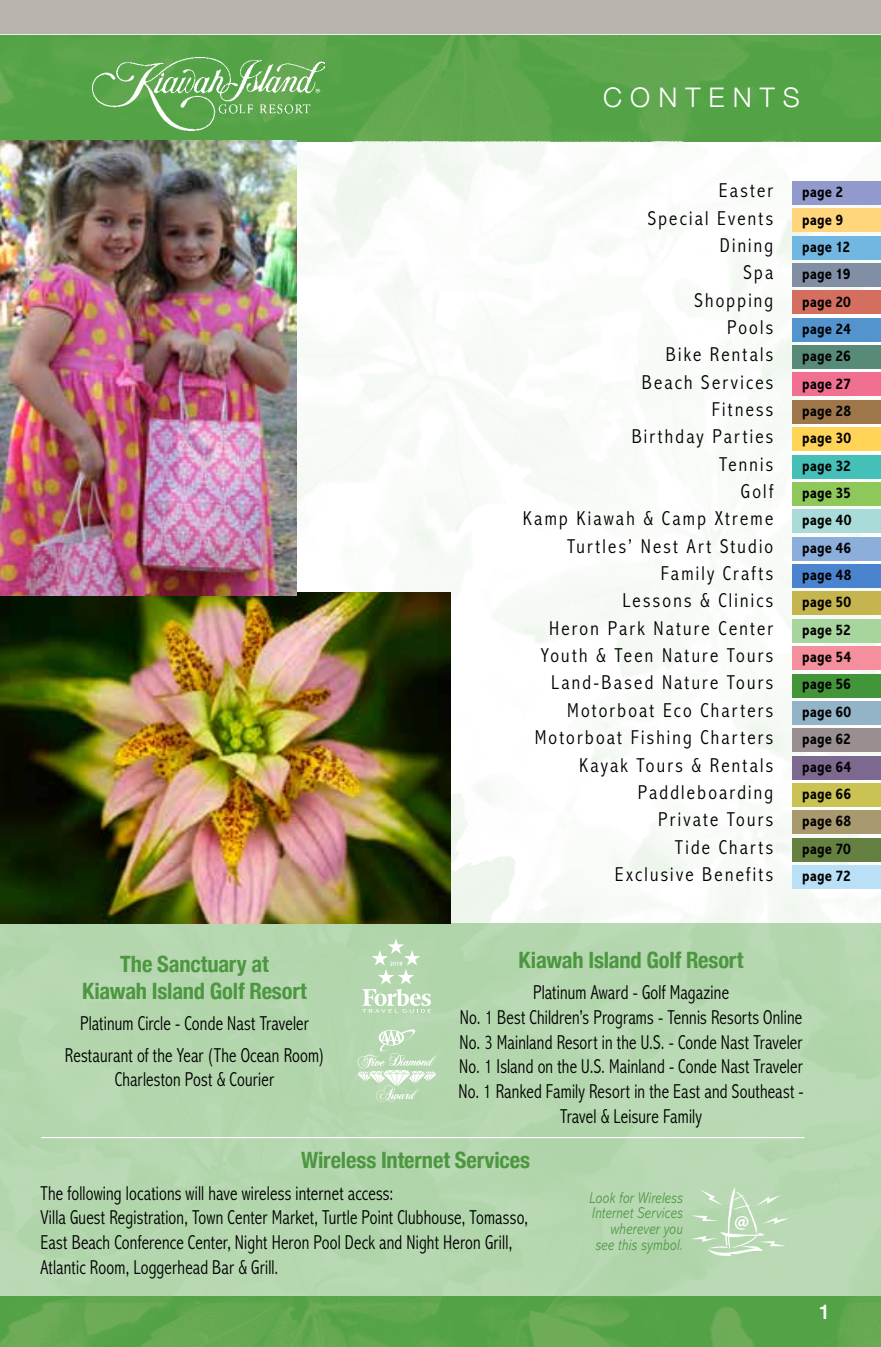
<style>
.page{position:relative;width:881px;height:1347px;background:#fff}
.page>*{position:absolute;margin:0;border:0;box-sizing:border-box;transform-origin:0 0}
.t1{font:300 27px "Helvetica Neue";letter-spacing:.3em;color:#fff}
.t2{font:700 condensed 22.5px/27px "Helvetica Neue";letter-spacing:-.01em;color:#4c9740;text-align:center}
.t3{font:300 condensed 20.25px/24.8px "Abadi MT Pro";letter-spacing:.015em;color:#000;text-align:center;scale:.9 1}
.t4{font:300 condensed 20.25px "Abadi MT Pro";letter-spacing:.11em;color:#000}
.t5{font:300 condensed 20.25px "Abadi MT Pro";letter-spacing:.105em;color:#000}
.t6{font:300 condensed 20.25px "Abadi MT Pro";letter-spacing:.015em;color:#000}
.t7{font:500 20.25px "Helvetica Neue";color:#fff}
.t8{font:700 condensed 15.75px "Abadi MT Pro";letter-spacing:.015em;color:#000}
.t9{font:italic 300 15.75px/15.8px "Abadi MT Pro";letter-spacing:.015em;color:#4c9740;text-align:right;scale:.85 1}
</style>
<div class="page">
<img style="left:296px;top:141px;width:585px;height:782px">
<img style="left:0;top:1302px;width:881px;height:45px">
<img style="left:0;top:35px;width:881px;height:106px">
<div style="left:793px;top:591px;width:88px;height:24px;background:#c5b54e"></div>
<div style="left:793px;top:838px;width:88px;height:24px;background:#648141"></div>
<div style="left:793px;top:236px;width:88px;height:23px;background:#71b7e1"></div>
<div style="left:793px;top:263px;width:88px;height:24px;background:#808fa4"></div>
<div style="left:793px;top:290px;width:88px;height:24px;background:#d46f5f"></div>
<div style="left:793px;top:318px;width:88px;height:24px;background:#5394cf"></div>
<div style="left:793px;top:345px;width:88px;height:24px;background:#588a78"></div>
<div style="left:793px;top:646px;width:88px;height:24px;background:#f58f9d"></div>
<div style="left:793px;top:673px;width:88px;height:24px;background:#439539"></div>
<div style="left:793px;top:208px;width:88px;height:24px;background:#ffd67b"></div>
<div style="left:793px;top:537px;width:88px;height:23px;background:#8caedb"></div>
<div style="left:793px;top:728px;width:88px;height:24px;background:#998f91"></div>
<div style="left:793px;top:701px;width:88px;height:24px;background:#93b3c7"></div>
<div style="left:793px;top:372px;width:88px;height:24px;background:#f16f90"></div>
<div style="left:793px;top:482px;width:88px;height:24px;background:#8ec85a"></div>
<div style="left:793px;top:181px;width:88px;height:24px;background:#929acd"></div>
<div style="left:793px;top:783px;width:88px;height:24px;background:#cac354"></div>
<div style="left:793px;top:810px;width:88px;height:24px;background:#a8996e"></div>
<div style="left:793px;top:865px;width:88px;height:24px;background:#b9e0f7"></div>
<div style="left:793px;top:756px;width:88px;height:23px;background:#7d6990"></div>
<div style="left:793px;top:427px;width:88px;height:24px;background:#ffd457"></div>
<div style="left:793px;top:509px;width:88px;height:24px;background:#a9dcd8"></div>
<div style="left:793px;top:400px;width:88px;height:24px;background:#9f764a"></div>
<div style="left:793px;top:454px;width:88px;height:24px;background:#45c0b9"></div>
<div style="left:793px;top:564px;width:88px;height:24px;background:#4a84ce"></div>
<div style="left:793px;top:619px;width:88px;height:24px;background:#a8d59e"></div>
<img style="left:93px;top:57px;width:232px;height:73px">
<div style="left:0;top:0;width:881px;height:33px;background:#b8b3ad"></div>
<div style="left:0;top:923px;width:881px;height:379px;background:#b5d7af"></div>
<img style="left:0;top:592px;width:450px;height:331px">
<img style="left:0;top:140px;width:296px;height:456px">
<hr style="left:41px;top:1137px;width:763px;height:1px;background:#fff">
<svg style="left:691px;top:1187px;width:98px;height:69px"></svg>
<svg style="left:357px;top:1029px;width:79px;height:73px"></svg>
<svg style="left:362px;top:939px;width:69px;height:73px"></svg>
<h1 class="t1" style="left:603px;top:76px;width:198px">CONTENTS</h1>
<p class="t2" style="left:82px;top:949px;width:226px">The Sanctuary at<br>Kiawah Island Golf Resort</p>
<p class="t3" style="left:65px;top:1008px;width:289px;line-height:31.3px">Platinum Circle - Conde Nast Traveler<br>Restaurant of the Year (The Ocean Room)</p>
<p class="t3" style="left:115px;top:1068px;width:178px">Charleston Post &amp; Courier</p>
<p class="t6" style="left:719px;top:180px;width:56px">Easter</p>
<p class="t8" style="left:802px;top:183px;width:43px">page 2</p>
<p class="t4" style="left:648px;top:207px;width:127px">Special Events</p>
<p class="t8" style="left:802px;top:211px;width:43px">page 9</p>
<p class="t6" style="left:720px;top:234px;width:55px">Dining</p>
<p class="t8" style="left:802px;top:238px;width:50px">page 12</p>
<p class="t6" style="left:743px;top:262px;width:31px">Spa</p>
<p class="t8" style="left:802px;top:265px;width:50px">page 19</p>
<p class="t4" style="left:694px;top:289px;width:80px">Shopping</p>
<p class="t8" style="left:802px;top:293px;width:50px">page 20</p>
<p class="t6" style="left:727px;top:316px;width:48px">Pools</p>
<p class="t8" style="left:802px;top:320px;width:50px">page 24</p>
<p class="t4" style="left:666px;top:344px;width:109px">Bike Rentals</p>
<p class="t8" style="left:802px;top:347px;width:50px">page 26</p>
<p class="t4" style="left:642px;top:371px;width:133px">Beach Services</p>
<p class="t8" style="left:802px;top:375px;width:50px">page 27</p>
<p class="t4" style="left:712px;top:398px;width:63px">Fitness</p>
<p class="t8" style="left:802px;top:402px;width:50px">page 28</p>
<p class="t4" style="left:632px;top:426px;width:143px">Birthday Parties</p>
<p class="t8" style="left:802px;top:429px;width:50px">page 30</p>
<p class="t6" style="left:719px;top:453px;width:56px">Tennis</p>
<p class="t8" style="left:802px;top:457px;width:50px">page 32</p>
<p class="t6" style="left:741px;top:480px;width:34px">Golf</p>
<p class="t8" style="left:802px;top:484px;width:50px">page 35</p>
<p class="t4" style="left:523px;top:508px;width:252px">Kamp Kiawah &amp; Camp Xtreme</p>
<p class="t8" style="left:802px;top:511px;width:51px">page 40</p>
<p class="t4" style="left:567px;top:535px;width:208px">Turtles’ Nest Art Studio</p>
<p class="t8" style="left:802px;top:539px;width:51px">page 46</p>
<p class="t4" style="left:661px;top:562px;width:114px">Family Crafts</p>
<p class="t8" style="left:802px;top:566px;width:51px">page 48</p>
<p class="t4" style="left:622px;top:590px;width:152px">Lessons &amp; Clinics</p>
<p class="t8" style="left:802px;top:593px;width:50px">page 50</p>
<p class="t4" style="left:549px;top:617px;width:226px">Heron Park Nature Center</p>
<p class="t8" style="left:802px;top:621px;width:50px">page 52</p>
<p class="t5" style="left:541px;top:644px;width:234px">Youth &amp; Teen Nature Tours</p>
<p class="t8" style="left:802px;top:648px;width:50px">page 54</p>
<p class="t4" style="left:551px;top:672px;width:224px">Land-Based Nature Tours</p>
<p class="t8" style="left:802px;top:675px;width:50px">page 56</p>
<p class="t5" style="left:567px;top:699px;width:208px">Motorboat Eco Charters</p>
<p class="t8" style="left:802px;top:703px;width:50px">page 60</p>
<p class="t4" style="left:535px;top:726px;width:240px">Motorboat Fishing Charters</p>
<p class="t8" style="left:802px;top:730px;width:50px">page 62</p>
<p class="t4" style="left:579px;top:754px;width:195px">Kayak Tours &amp; Rentals</p>
<p class="t8" style="left:802px;top:757px;width:50px">page 64</p>
<p class="t4" style="left:638px;top:781px;width:137px">Paddleboarding</p>
<p class="t8" style="left:802px;top:785px;width:50px">page 66</p>
<p class="t5" style="left:658px;top:808px;width:117px">Private Tours</p>
<p class="t8" style="left:802px;top:812px;width:50px">page 68</p>
<p class="t4" style="left:675px;top:836px;width:100px">Tide Charts</p>
<p class="t8" style="left:802px;top:839px;width:50px">page 70</p>
<p class="t4" style="left:615px;top:863px;width:160px">Exclusive Benefits</p>
<p class="t8" style="left:802px;top:867px;width:50px">page 72</p>
<p class="t2" style="left:519px;top:945px;width:226px">Kiawah Island Golf Resort</p>
<p class="t3" style="left:458px;top:980px;width:385px">Platinum Award - Golf Magazine<br>No. 1 Best Children’s Programs - Tennis Resorts Online No. 3 Mainland Resort in the U.S. - Conde Nast Traveler No. 1 Island on the U.S. Mainland - Conde Nast Traveler No. 1 Ranked Family Resort in the East and Southeast - Travel &amp; Leisure Family</p>
<p class="t2" style="left:301px;top:1145px;width:231px">Wireless Internet Services</p>
<p class="t3" style="left:40px;top:1181px;width:543px;text-align:left">The following locations will have wireless internet access:<br>Villa Guest Registration, Town Center Market, Turtle Point Clubhouse, Tomasso, East Beach Conference Center, Night Heron Pool Deck and Night Heron Grill, Atlantic Room, Loggerhead Bar &amp; Grill.</p>
<p class="t9" style="left:589px;top:1190px;width:112px">Look for Wireless<br>Internet Services wherever you see this symbol.</p>
<p class="t7" style="left:819px;top:1295px;width:13px">1</p>
</div>
